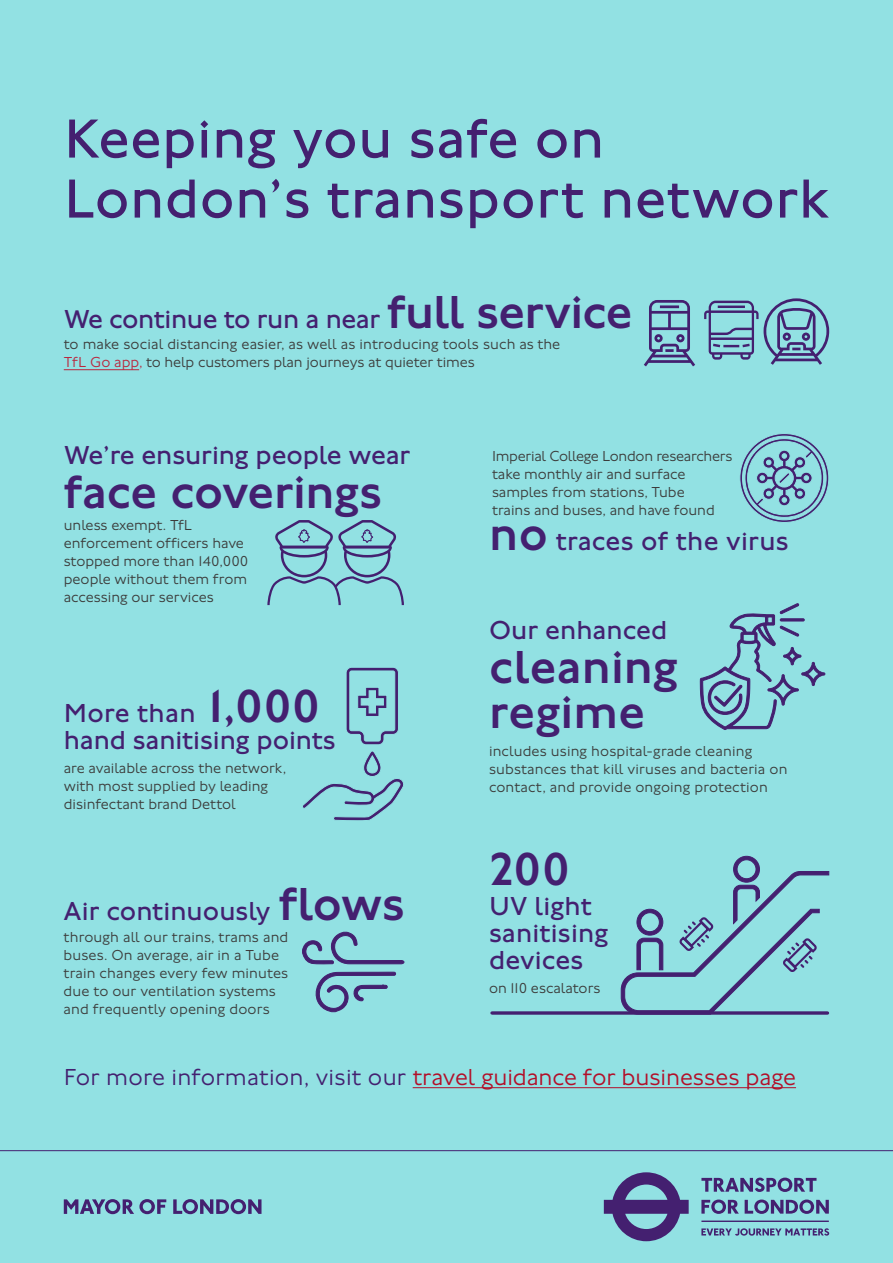
<style>
.page{position:relative;width:893px;height:1263px;background:#92e1e3}
.page>*{position:absolute;margin:0;border:0;box-sizing:border-box;transform-origin:0 0}
.Heading_38_40__H1{font:57px/60px "Johnston 100";letter-spacing:.01em;color:#442070}
.Infographic_Secondar{font:500 48px/45.8px "Johnston 100";color:#442070}
.Infographic_Secondar-2{font:27px/27px "Johnston 100";letter-spacing:-.005em;color:#442070}
.BodyCopy_12_14__P{font:300 24px "Johnston 100";color:#b30f29}
.Infographic_Explanat{font:300 15px/18px "Johnston 100";color:#3c3c3b}
.Infographic_Secondar-3{font:300 15px "Johnston 100";color:#3c3c3b}
.s1{font-weight:500;font-size:48px}
.s2{color:#ba273e}
.s3{color:#442070}
</style>
<div class="page">
<hr style="left:64px;top:369px;width:75px;height:1px;background:#ba273e">
<hr style="left:413px;top:1087px;width:383px;height:1px;background:#b30f29">
<svg style="left:64px;top:1199px;width:197px;height:15px"></svg>
<svg style="left:604px;top:1172px;width:225px;height:69px"></svg>
<svg style="left:644px;top:298px;width:185px;height:68px"></svg>
<svg style="left:302px;top:932px;width:103px;height:80px"></svg>
<svg style="left:740px;top:433px;width:89px;height:90px"></svg>
<svg style="left:303px;top:667px;width:101px;height:154px"></svg>
<svg style="left:700px;top:603px;width:125px;height:127px"></svg>
<svg style="left:267px;top:520px;width:137px;height:85px"></svg>
<svg style="left:620px;top:855px;width:210px;height:160px"></svg>
<svg style="left:492px;top:1011px;width:335px;height:4px"></svg>
<hr style="left:0;top:1150px;width:893px;height:1px;background:#442070">
<h1 class="Heading_38_40__H1" style="left:64px;top:110px;width:767px">Keeping you safe on<br>London’s transport network</h1>
<p class="Infographic_Secondar-2" style="left:64px;top:306px;width:570px">We continue to run a near <span class="s1">full service</span></p>
<p class="Infographic_Explanat" style="left:64px;top:335px;width:498px">to make social distancing easier, as well as introducing tools such as the<br><span class="s2">TfL Go app,</span> to help customers plan journeys at quieter times</p>
<p class="Infographic_Secondar-2" style="left:64px;top:442px;width:348px">We’re ensuring people wear</p>
<p class="Infographic_Secondar" style="left:64px;top:470px;width:320px">face coverings</p>
<p class="Infographic_Explanat" style="left:64px;top:517px;width:186px">unless exempt. TfL enforcement officers have stopped more than 140,000 people without them from accessing our services</p>
<p class="Infographic_Secondar" style="left:208px;top:683px;width:114px">1,000</p>
<p class="Infographic_Secondar-2" style="left:64px;top:726px;width:273px">hand sanitising points</p>
<p class="Infographic_Secondar-2" style="left:64px;top:700px;width:133px">More than</p>
<p class="Infographic_Explanat" style="left:64px;top:759px;width:224px">are available across the network, with most supplied by leading disinfectant brand Dettol</p>
<p class="Infographic_Secondar" style="left:279px;top:882px;width:127px">flows</p>
<p class="Infographic_Secondar-2" style="left:64px;top:898px;width:208px">Air continuously</p>
<p class="Infographic_Explanat" style="left:64px;top:928px;width:226px">through all our trains, trams and buses. On average, air in a Tube train changes every few minutes due to our ventilation systems and frequently opening doors</p>
<p class="Infographic_Explanat" style="left:492px;top:447px;width:242px">Imperial College London researchers take monthly air and surface samples from stations, Tube<br>trains and buses, and have found</p>
<p class="Infographic_Secondar-2" style="left:489px;top:528px;width:301px"><span class="s1">no</span> traces of the virus</p>
<p class="Infographic_Secondar-2" style="left:489px;top:617px;width:180px">Our enhanced</p>
<p class="Infographic_Secondar" style="left:489px;top:645px;width:191px">cleaning regime</p>
<p class="Infographic_Explanat" style="left:489px;top:742px;width:300px">includes using hospital-grade cleaning substances that kill viruses and bacteria on contact, and provide ongoing protection</p>
<p class="Infographic_Secondar" style="left:489px;top:847px;width:83px">200</p>
<p class="Infographic_Secondar-2" style="left:489px;top:893px;width:121px">UV light sanitising devices</p>
<p class="Infographic_Secondar-3" style="left:489px;top:980px;width:113px">on 110 escalators</p>
<p class="BodyCopy_12_14__P" style="left:64px;top:1063px;width:734px"><span class="s3">For more information, visit our</span> travel guidance for businesses page</p>
</div>
